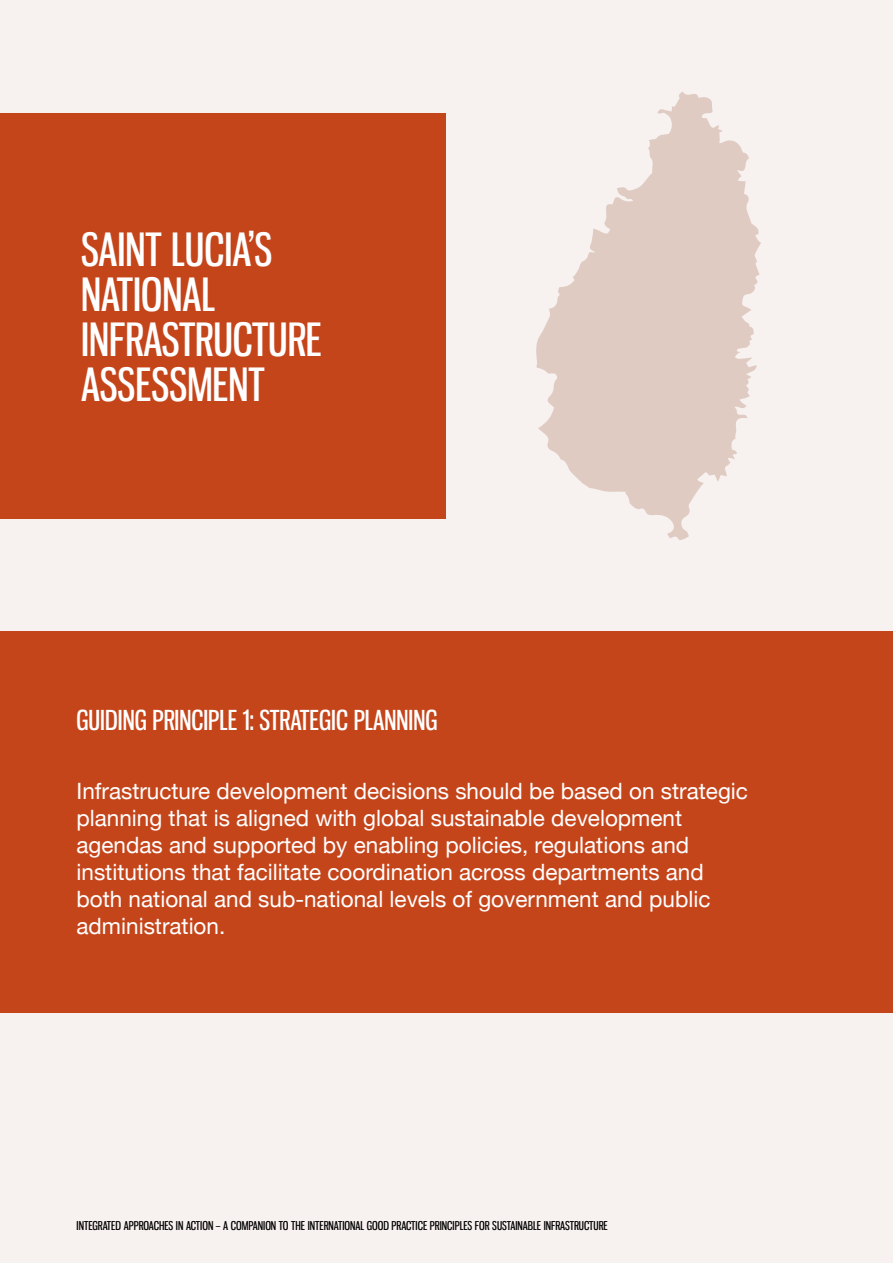
<style>
.page{position:relative;width:893px;height:1263px;background:#f7f1ef}
.page>*{position:absolute;margin:0;border:0;box-sizing:border-box;transform-origin:0 0}
.t1{font:45px/45px "Gnuolane Rg";color:#fff}
.t2{font:27px "Gnuolane Rg";color:#fff}
.t3{font:22.5px/27px "Helvetica Neue";color:#fff}
.t4{font:12px "Gnuolane Rg";color:#000}
</style>
<div class="page">
<svg style="left:536px;top:92px;width:225px;height:448px;fill:#e0cbc3"></svg>
<div style="left:0;top:631px;width:893px;height:382px;background:#c5451b"></div>
<div style="left:0;top:113px;width:446px;height:405px;background:#c5451b"></div>
<p class="t1" style="left:81px;top:227px;width:242px">SAINT LUCIA’S<br>NATIONAL<br>INFRASTRUCTURE<br>ASSESSMENT</p>
<p class="t2" style="left:77px;top:703px;width:362px">GUIDING PRINCIPLE 1: STRATEGIC PLANNING</p>
<p class="t3" style="left:77px;top:779px;width:673px">Infrastructure development decisions should be based on strategic planning that is aligned with global sustainable development agendas and supported by enabling policies, regulations and institutions that facilitate coordination across departments and both national and sub-national levels of government and public administration.</p>
<p class="t4" style="left:77px;top:1218px;width:533px">INTEGRATED APPROACHES IN ACTION – A COMPANION TO THE INTERNATIONAL GOOD PRACTICE PRINCIPLES FOR SUSTAINABLE INFRASTRUCTURE</p>
</div>
